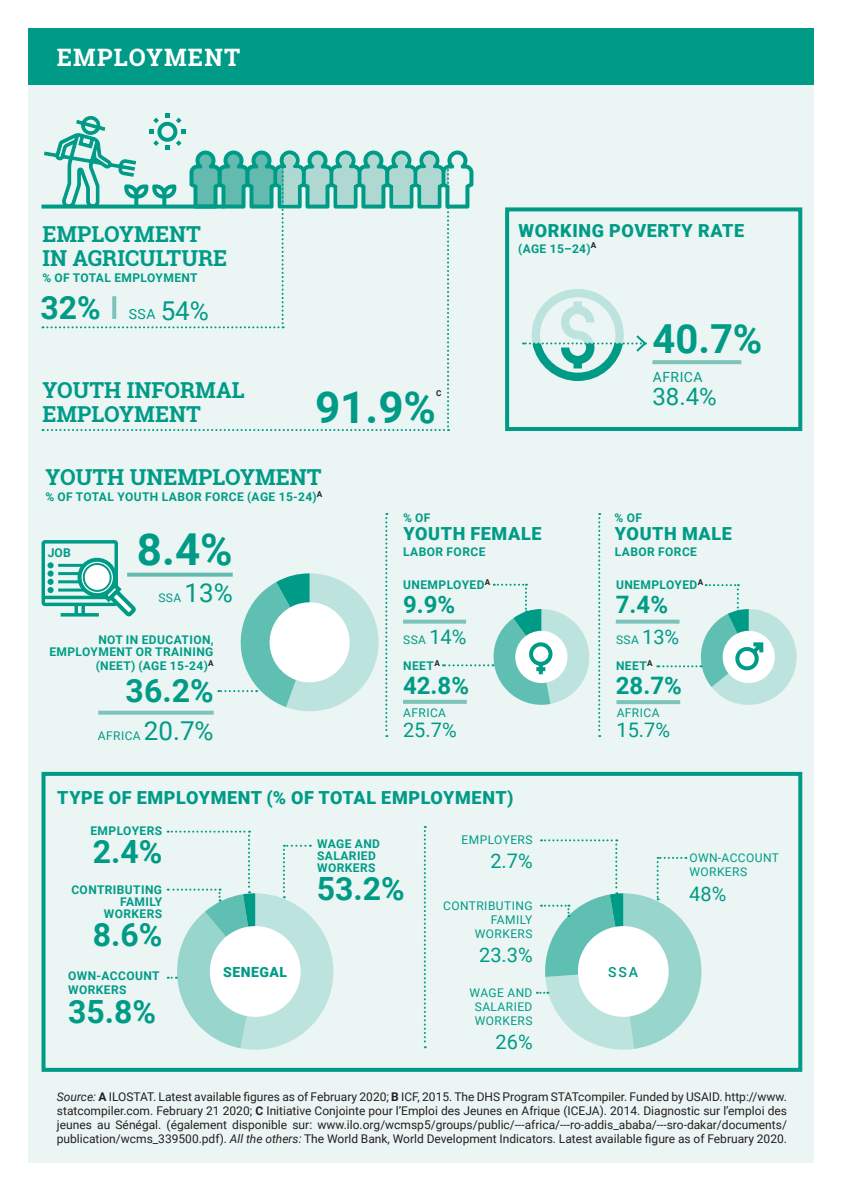
<style>
.page{position:relative;width:842px;height:1191px;background:#fff}
.page>*{position:absolute;margin:0;border:0;box-sizing:border-box;transform-origin:0 0}
.data_number_02{font:700 44px "Roboto";color:#009b87}
.data_number_03{font:700 40px "Roboto";color:#009b87}
.data_number_03-2{font:700 32px "Roboto";color:#009b87}
.t1{font:26px "Roboto";color:#009b87}
.data_number_04{font:700 24px "Roboto";color:#009b87}
.Data_category{font:700 24px "Roboto Slab";letter-spacing:.05em;color:#fff}
.t2{font:24px "Roboto";color:#009b87}
.heading_02{font:700 22px/24px "Roboto Slab";color:#009b87}
.LAC_data_number_01{font:20px "Roboto";color:#009b87}
.LAC_data_number_02{font:20px "Roboto";color:#009b87}
.heading_03{font:900 18px "Roboto";letter-spacing:.035em;color:#009b87}
.t3{font:14px "Roboto";letter-spacing:.035em;color:#009b87}
.t4{font:900 14px "Roboto";letter-spacing:.035em;color:#009b87}
.t5{font:500 14px "Roboto";color:#009b87}
.t6{font:700 12.2px "Roboto";color:#009b87}
.source_text{font:12px/14px "Roboto";color:#231f20;text-align:justify}
.subheading_01{font:700 12px/12px "Roboto";letter-spacing:.035em;color:#009b87;text-align:right}
.LAC_data_number_01-2{font:12px/14px "Roboto";letter-spacing:.035em;color:#009b87;text-align:center}
.heading_03-2{font:700 12px "Roboto";letter-spacing:.035em;color:#009b87}
.LAC_data_number_02-2{font:12px "Roboto";letter-spacing:.035em;color:#009b87}
.LAC_data_number{font:12px "Roboto";color:#009b87}
.data_number_02-2{font:700 8.2px "Roboto";color:#231f20}
.s1{font-size:26px}
.s2{font-size:20px}
.s3{font-style:italic}
.s4{font-weight:700}
</style>
<div class="page">
<div style="left:28px;top:29px;width:786px;height:1133px;background:#ebf5f3"></div>
<div style="left:505px;top:207px;width:297px;height:224px;border:4px solid #009b87"></div>
<svg style="left:652px;top:360px;width:89px;height:4px"></svg>
<svg style="left:42px;top:540px;width:97px;height:77px"></svg>
<svg style="left:127px;top:572px;width:106px;height:4px"></svg>
<svg style="left:98px;top:710px;width:116px;height:4px"></svg>
<div style="left:42px;top:772px;width:760px;height:299px;border:4px solid #009b87"></div>
<svg style="left:403px;top:619px;width:40px;height:4px"></svg>
<svg style="left:598px;top:513px;width:2px;height:224px"></svg>
<svg style="left:385px;top:513px;width:2px;height:224px"></svg>
<svg style="left:424px;top:826px;width:2px;height:222px"></svg>
<svg style="left:616px;top:619px;width:41px;height:4px"></svg>
<svg style="left:403px;top:700px;width:40px;height:4px"></svg>
<svg style="left:616px;top:700px;width:41px;height:4px"></svg>
<svg style="left:523px;top:289px;width:124px;height:92px"></svg>
<svg style="left:218px;top:573px;width:161px;height:138px"></svg>
<div style="left:270px;top:602px;width:80px;height:80px;background:#fff;border-radius:50%"></div>
<svg style="left:443px;top:584px;width:146px;height:121px"></svg>
<svg style="left:657px;top:584px;width:140px;height:121px"></svg>
<svg style="left:168px;top:830px;width:165px;height:219px"></svg>
<div style="left:210px;top:926px;width:91px;height:90px;background:#fff;border-radius:50%"></div>
<svg style="left:537px;top:839px;width:164px;height:211px"></svg>
<svg style="left:43px;top:114px;width:430px;height:317px"></svg>
<div style="left:28px;top:28px;width:786px;height:57px;background:#009b87"></div>
<p class="Data_category" style="left:57px;top:41px;width:185px">EMPLOYMENT</p>
<p class="heading_02" style="left:43px;top:222px;width:186px">EMPLOYMENT<br>IN AGRICULTURE</p>
<p class="subheading_01" style="left:43px;top:272px;width:157px">% OF TOTAL EMPLOYMENT</p>
<p class="data_number_03-2" style="left:40px;top:285px;width:62px">32%</p>
<p class="t3" style="left:129px;top:304px;width:28px">SSA</p>
<p class="t1" style="left:161px;top:292px;width:50px">54%</p>
<p class="heading_02" style="left:43px;top:378px;width:204px">YOUTH INFORMAL</p>
<p class="data_number_02-2" style="left:436px;top:387px;width:7px">C</p>
<p class="heading_02" style="left:43px;top:402px;width:160px">EMPLOYMENT</p>
<p class="data_number_02" style="left:315px;top:376px;width:123px">91.9%</p>
<p class="heading_02" style="left:46px;top:465px;width:278px">YOUTH UNEMPLOYMENT</p>
<p class="subheading_01" style="left:46px;top:490px;width:278px">% OF TOTAL YOUTH LABOR FORCE (AGE 15-24)<sup>A</sup></p>
<p class="heading_03" style="left:518px;top:218px;width:227px">WORKING POVERTY RATE</p>
<p class="subheading_01" style="left:518px;top:242px;width:80px">(AGE 15–24)<sup>A</sup></p>
<p class="data_number_03" style="left:652px;top:310px;width:112px">40.7%</p>
<p class="t2" style="left:652px;top:380px;width:66px">38.4%</p>
<p class="t3" style="left:653px;top:367px;width:51px">AFRICA</p>
<p class="t6" style="left:48px;top:544px;width:25px">JOB</p>
<p class="data_number_02" style="left:137px;top:519px;width:97px">8.4%</p>
<p class="LAC_data_number" style="left:158px;top:589px;width:76px">SSA <span class="s1">13%</span></p>
<p class="subheading_01" style="left:49px;top:633px;width:166px">NOT IN EDUCATION,<br>EMPLOYMENT OR TRAINING</p>
<p class="subheading_01" style="left:96px;top:659px;width:119px">(NEET) (AGE 15-24)<sup>A</sup></p>
<p class="data_number_03-2" style="left:126px;top:668px;width:90px">36.2%</p>
<p class="LAC_data_number_01-2" style="left:98px;top:728px;width:117px">AFRICA <span class="s1">20.7%</span></p>
<p class="heading_03-2" style="left:403px;top:509px;width:29px">% OF</p>
<p class="heading_03" style="left:403px;top:521px;width:140px">YOUTH FEMALE</p>
<p class="heading_03-2" style="left:403px;top:543px;width:84px">LABOR FORCE</p>
<p class="subheading_01" style="left:403px;top:578px;width:89px">UNEMPLOYED<sup>A</sup></p>
<p class="data_number_04" style="left:403px;top:587px;width:54px">9.9%</p>
<p class="LAC_data_number_02-2" style="left:403px;top:631px;width:65px">SSA <span class="s2">14%</span></p>
<p class="subheading_01" style="left:403px;top:659px;width:38px">NEET<sup>A</sup></p>
<p class="data_number_04" style="left:403px;top:668px;width:68px">42.8%</p>
<p class="LAC_data_number_02-2" style="left:403px;top:704px;width:44px">AFRICA</p>
<p class="LAC_data_number_02" style="left:403px;top:716px;width:55px">25.7%</p>
<p class="heading_03" style="left:57px;top:784px;width:458px">TYPE OF EMPLOYMENT (% OF TOTAL EMPLOYMENT)</p>
<p class="subheading_01" style="left:90px;top:824px;width:73px">EMPLOYERS</p>
<p class="data_number_03-2" style="left:93px;top:829px;width:71px">2.4%</p>
<p class="subheading_01" style="left:317px;top:837px;width:64px;text-align:left">WAGE AND<br>SALARIED<br>WORKERS</p>
<p class="subheading_01" style="left:71px;top:883px;width:92px">CONTRIBUTING<br>FAMILY</p>
<p class="data_number_03-2" style="left:317px;top:866px;width:90px">53.2%</p>
<p class="subheading_01" style="left:104px;top:907px;width:60px">WORKERS</p>
<p class="data_number_03-2" style="left:93px;top:912px;width:71px">8.6%</p>
<p class="subheading_01" style="left:68px;top:969px;width:93px">OWN-ACCOUNT</p>
<p class="subheading_01" style="left:68px;top:983px;width:60px">WORKERS</p>
<p class="data_number_03-2" style="left:68px;top:988px;width:90px">35.8%</p>
<p class="t4" style="left:223px;top:962px;width:65px">SENEGAL</p>
<p class="LAC_data_number_01-2" style="left:462px;top:831px;width:72px">EMPLOYERS</p>
<p class="LAC_data_number_01" style="left:490px;top:846px;width:44px">2.7%</p>
<p class="LAC_data_number_01-2" style="left:443px;top:898px;width:91px;text-align:right">CONTRIBUTING<br>FAMILY<br>WORKERS</p>
<p class="LAC_data_number_01" style="left:479px;top:941px;width:55px">23.3%</p>
<p class="LAC_data_number_01-2" style="left:470px;top:985px;width:64px">WAGE AND<br>SALARIED</p>
<p class="LAC_data_number_01-2" style="left:475px;top:1013px;width:59px">WORKERS</p>
<p class="LAC_data_number_01" style="left:496px;top:1027px;width:39px">26%</p>
<p class="heading_03-2" style="left:615px;top:509px;width:29px">% OF</p>
<p class="heading_03" style="left:615px;top:521px;width:119px">YOUTH MALE</p>
<p class="heading_03-2" style="left:615px;top:543px;width:84px">LABOR FORCE</p>
<p class="subheading_01" style="left:616px;top:578px;width:89px">UNEMPLOYED<sup>A</sup></p>
<p class="data_number_04" style="left:616px;top:587px;width:54px">7.4%</p>
<p class="LAC_data_number_02-2" style="left:616px;top:631px;width:65px">SSA <span class="s2">13%</span></p>
<p class="subheading_01" style="left:616px;top:659px;width:38px">NEET<sup>A</sup></p>
<p class="data_number_04" style="left:616px;top:668px;width:68px">28.7%</p>
<p class="LAC_data_number_02-2" style="left:617px;top:704px;width:44px">AFRICA</p>
<p class="LAC_data_number_02" style="left:616px;top:716px;width:55px">15.7%</p>
<p class="t5" style="left:608px;top:962px;width:32px">SSA</p>
<p class="LAC_data_number_01-2" style="left:689px;top:850px;width:91px">OWN-ACCOUNT</p>
<p class="LAC_data_number_01-2" style="left:689px;top:864px;width:59px">WORKERS</p>
<p class="LAC_data_number_01" style="left:689px;top:879px;width:39px">48%</p>
<p class="source_text" style="left:57px;top:1089px;width:732px"><span class="s3">Source:</span> <span class="s4">A</span> ILOSTAT. Latest available figures as of February 2020; <span class="s4">B</span> ICF, 2015. The DHS Program STATcompiler. Funded by USAID. http://www. statcompiler.com. February 21 2020; <span class="s4">C</span> Initiative Conjointe pour l’Emploi des Jeunes en Afrique (ICEJA). 2014. Diagnostic sur l’emploi des jeunes au Sénégal. (également disponible sur: www.ilo.org/wcmsp5/groups/public/---africa/---ro-addis_ababa/---sro-dakar/documents/ publication/wcms_339500.pdf). <span class="s3">All the others:</span> The World Bank, World Development Indicators. Latest available figure as of February 2020.</p>
</div>
